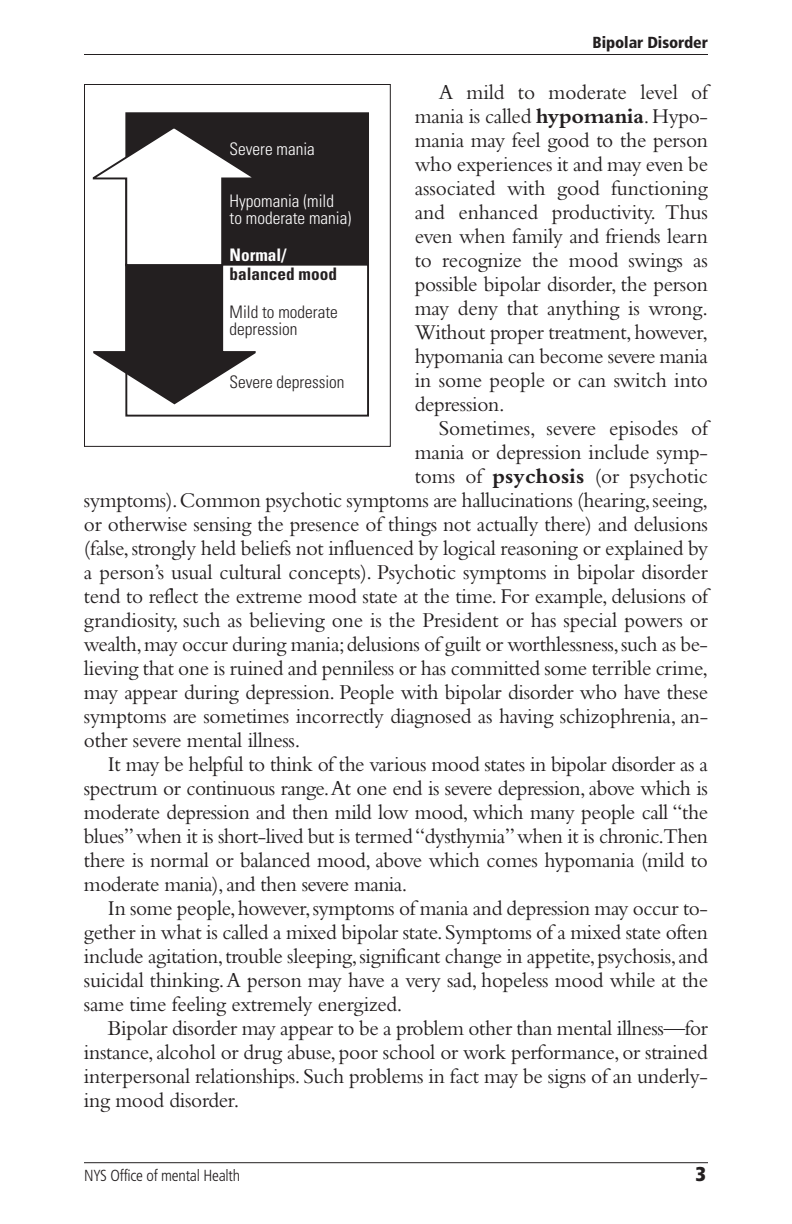
<style>
.page{position:relative;width:792px;height:1224px;background:#fff}
.page>*{position:absolute;margin:0;border:0;box-sizing:border-box;transform-origin:0 0}
.t1{font:22px/24px "Bembo";letter-spacing:-.015em;color:#231f20;text-align:justify}
.t2{font:900 condensed 20px "Frutiger";color:#231f20}
.t3{font:300 condensed 17.2px/17.2px "Univers";color:#fff}
.t4{font:300 condensed 17.2px/17.2px "Univers";color:#231f20}
.t5{font:700 condensed 17.2px "Univers";color:#231f20}
.t6{font:700 condensed 17.2px "Univers";color:#fff}
.t7{font:300 condensed 16px "Frutiger";letter-spacing:-.015em;color:#231f20}
.t8{font:900 condensed 16px "Frutiger";letter-spacing:-.005em;color:#231f20}
.s1{font-weight:700}
</style>
<div class="page">
<hr style="left:84px;top:1162px;width:624px;height:1px;background:#231f20">
<hr style="left:84px;top:54px;width:624px;height:1px;background:#231f20">
<div style="left:126px;top:113px;width:242px;height:151px;background:#231f20"></div>
<div style="left:125px;top:112px;width:244px;height:153px;border:2px solid #231f20"></div>
<div style="left:125px;top:263px;width:244px;height:154px;border:2px solid #231f20"></div>
<svg style="left:92px;top:125px;width:165px;height:281px"></svg>
<div style="left:84px;top:84px;width:307px;height:363px;border:1px solid #231f20"></div>
<p class="t8" style="left:593px;top:36px;width:117px">Bipolar Disorder</p>
<p class="t1" style="left:415px;top:82px;width:295px;text-indent:24px">A mild to moderate level of mania is called <span class="s1">hypomania</span>. Hypo&shy;mania may feel good to the person who experiences it and may even be associated with good functioning and enhanced productivity. Thus even when family and friends learn to recognize the mood swings as possible bipolar disorder, the person may deny that anything is wrong.<br>Without proper treatment, however, hypomania can become severe mania in some people or can switch into depression.</p>
<p class="t1" style="left:439px;top:418px;width:271px">Sometimes, severe episodes of</p>
<p class="t1" style="left:415px;top:442px;width:295px">mania or depression include symp-</p>
<p class="t1" style="left:415px;top:466px;width:295px">toms of <span class="s1">psychosis</span> (or psychotic</p>
<p class="t1" style="left:84px;top:490px;width:625px">symptoms). Common psychotic symptoms are hallucinations (hearing, seeing,</p>
<p class="t1" style="left:84px;top:514px;width:626px">or otherwise sensing the presence of things not actually there) and delusions</p>
<p class="t1" style="left:84px;top:538px;width:626px">(false, strongly held beliefs not influenced by logical reasoning or explained by</p>
<p class="t1" style="left:84px;top:562px;width:625px">a person’s usual cultural concepts). Psychotic symptoms in bipolar disorder</p>
<p class="t1" style="left:84px;top:586px;width:626px">tend to reflect the extreme mood state at the time. For example, delusions of</p>
<p class="t1" style="left:84px;top:610px;width:625px">grandiosity, such as believing one is the President or has special powers or</p>
<p class="t1" style="left:84px;top:634px;width:626px">wealth, may occur during mania; delusions of guilt or worthlessness, such as be-</p>
<p class="t1" style="left:84px;top:658px;width:625px">lieving that one is ruined and penniless or has committed some terrible crime,</p>
<p class="t1" style="left:84px;top:682px;width:626px">may appear during depression. People with bipolar disorder who have these</p>
<p class="t1" style="left:84px;top:706px;width:626px">symptoms are sometimes incorrectly diagnosed as having schizophrenia, an-</p>
<p class="t1" style="left:84px;top:730px;width:218px">other severe mental illness.</p>
<p class="t1" style="left:108px;top:754px;width:601px">It may be helpful to think of the various mood states in bipolar disorder as a</p>
<p class="t1" style="left:84px;top:778px;width:625px">spectrum or continuous range. At one end is severe depression, above which is</p>
<p class="t1" style="left:84px;top:802px;width:626px">moderate depression and then mild low mood, which many people call “the</p>
<p class="t1" style="left:84px;top:826px;width:625px">blues” when it is short-lived but is termed “dysthymia” when it is chronic.Then</p>
<p class="t1" style="left:84px;top:850px;width:625px">there is normal or balanced mood, above which comes hypomania (mild to</p>
<p class="t1" style="left:84px;top:874px;width:325px">moderate mania), and then severe mania.</p>
<p class="t1" style="left:108px;top:898px;width:601px">In some people, however, symptoms of mania and depression may occur to-</p>
<p class="t1" style="left:84px;top:922px;width:626px">gether in what is called a mixed bipolar state. Symptoms of a mixed state often</p>
<p class="t1" style="left:84px;top:946px;width:626px">include agitation, trouble sleeping, significant change in appetite, psychosis, and</p>
<p class="t1" style="left:84px;top:970px;width:626px">suicidal thinking. A person may have a very sad, hopeless mood while at the</p>
<p class="t1" style="left:84px;top:994px;width:320px">same time feeling extremely energized.</p>
<p class="t1" style="left:108px;top:1018px;width:602px">Bipolar disorder may appear to be a problem other than mental illness—for</p>
<p class="t1" style="left:84px;top:1042px;width:625px">instance, alcohol or drug abuse, poor school or work performance, or strained</p>
<p class="t1" style="left:84px;top:1066px;width:625px">interpersonal relationships. Such problems in fact may be signs of an underly-</p>
<p class="t1" style="left:84px;top:1090px;width:157px">ing mood disorder.</p>
<p class="t3" style="left:230px;top:142px;width:87px">Severe mania</p>
<p class="t3" style="left:230px;top:194px;width:123px">Hypomania (mild<br>to moderate mania)</p>
<p class="t6" style="left:230px;top:248px;width:58px">Normal/</p>
<p class="t5" style="left:230px;top:267px;width:109px">balanced mood</p>
<p class="t4" style="left:230px;top:305px;width:110px">Mild to moderate depression</p>
<p class="t4" style="left:230px;top:375px;width:117px">Severe depression</p>
<p class="t7" style="left:84px;top:1169px;width:158px">NYS Office of mental Health</p>
<p class="t2" style="left:696px;top:1166px;width:12px">3</p>
</div>
